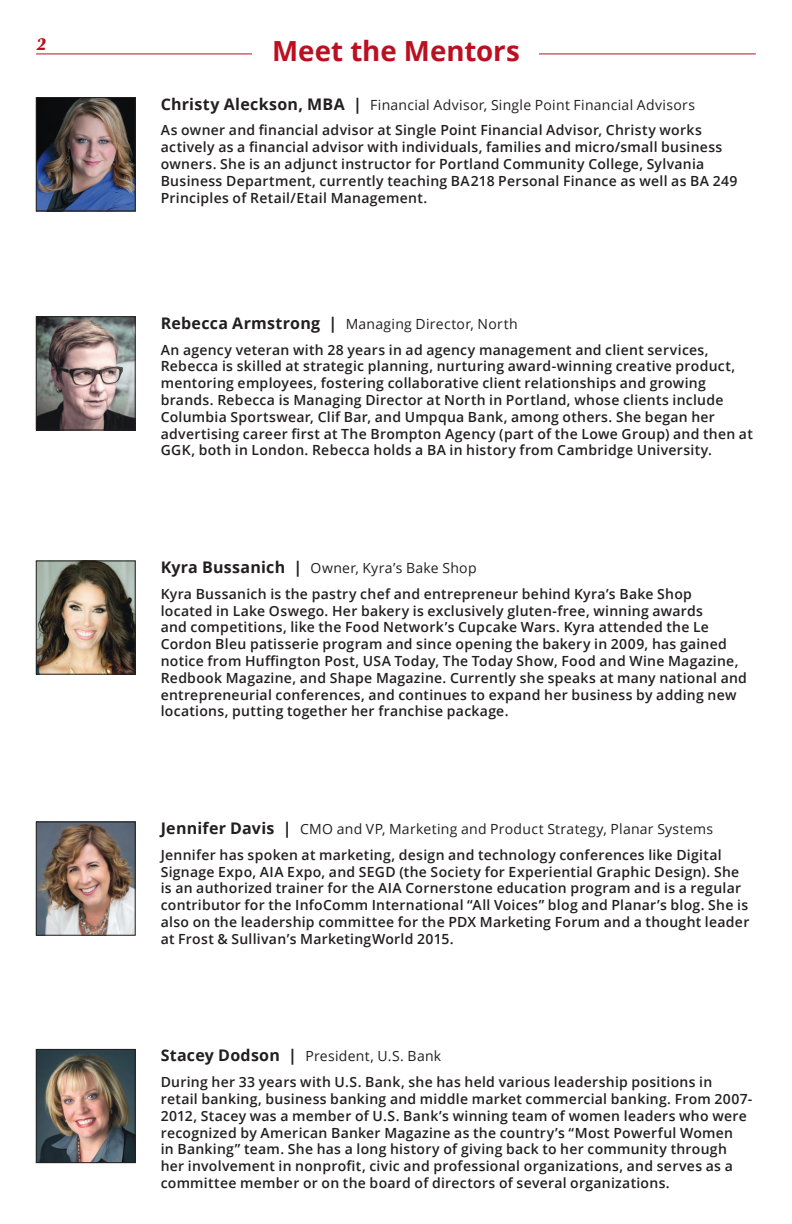
<style>
.page{position:relative;width:792px;height:1224px;background:#fff}
.page>*{position:absolute;margin:0;border:0;box-sizing:border-box;transform-origin:0 0}
.t1{font:700 27.8px "Open Sans";color:#ba1021}
.Title_Company{font:italic 800 18px "Acta";color:#ba1021}
.t2{font:600 14px/16.8px "Open Sans";letter-spacing:.02em;color:#231f20}
.Name{font:14px "Open Sans";letter-spacing:.02em;color:#231f20}
.s1{font-weight:700;font-size:16px}
</style>
<div class="page">
<hr style="left:36px;top:53px;width:719px;height:1px;background:#ba1021">
<div style="left:253px;top:36px;width:286px;height:29px;background:#fff"></div>
<img style="left:38px;top:99px;width:95px;height:110px">
<div style="left:36px;top:97px;width:99px;height:114px;border:1px solid #231f20"></div>
<img style="left:38px;top:318px;width:95px;height:110px">
<div style="left:36px;top:316px;width:99px;height:114px;border:1px solid #231f20"></div>
<img style="left:38px;top:563px;width:95px;height:109px">
<div style="left:36px;top:561px;width:99px;height:113px;border:1px solid #231f20"></div>
<img style="left:38px;top:824px;width:95px;height:109px">
<div style="left:36px;top:822px;width:99px;height:113px;border:1px solid #231f20"></div>
<img style="left:38px;top:1051px;width:95px;height:110px">
<div style="left:36px;top:1049px;width:99px;height:114px;border:1px solid #231f20"></div>
<p class="Title_Company" style="left:36px;top:32px;width:11px">2</p>
<p class="t1" style="left:272px;top:31px;width:249px">Meet the Mentors</p>
<p class="Name" style="left:161px;top:95px;width:536px"><span class="s1">Christy Aleckson, MBA |</span> Financial Advisor, Single Point Financial Advisors</p>
<p class="t2" style="left:161px;top:122px;width:578px">As owner and financial advisor at Single Point Financial Advisor, Christy works actively as a financial advisor with individuals, families and micro/small business owners. She is an adjunct instructor for Portland Community College, Sylvania Business Department, currently teaching BA218 Personal Finance as well as BA 249<br>Principles of Retail/Etail Management.</p>
<p class="Name" style="left:161px;top:314px;width:358px"><span class="s1">Rebecca Armstrong |</span> Managing Director, North</p>
<p class="t2" style="left:161px;top:341px;width:594px">An agency veteran with 28 years in ad agency management and client services, Rebecca is skilled at strategic planning, nurturing award-winning creative product, mentoring employees, fostering collaborative client relationships and growing brands. Rebecca is Managing Director at North in Portland, whose clients include Columbia Sportswear, Clif Bar, and Umpqua Bank, among others. She began her advertising career first at The Brompton Agency (part of the Lowe Group) and then at GGK, both in London. Rebecca holds a BA in history from Cambridge University.</p>
<p class="Name" style="left:161px;top:558px;width:317px"><span class="s1">Kyra Bussanich |</span> Owner, Kyra’s Bake Shop</p>
<p class="t2" style="left:161px;top:585px;width:588px">Kyra Bussanich is the pastry chef and entrepreneur behind Kyra’s Bake Shop located in Lake Oswego. Her bakery is exclusively gluten-free, winning awards<br>and competitions, like the Food Network’s Cupcake Wars. Kyra attended the Le Cordon Bleu patisserie program and since opening the bakery in 2009, has gained notice from Huffington Post, USA Today, The Today Show, Food and Wine Magazine, Redbook Magazine, and Shape Magazine. Currently she speaks at many national and entrepreneurial conferences, and continues to expand her business by adding new locations, putting together her franchise package.</p>
<p class="Name" style="left:161px;top:819px;width:554px"><span class="s1">Jennifer Davis |</span> CMO and VP, Marketing and Product Strategy, Planar Systems</p>
<p class="t2" style="left:161px;top:846px;width:590px">Jennifer has spoken at marketing, design and technology conferences like Digital Signage Expo, AIA Expo, and SEGD (the Society for Experiential Graphic Design). She is an authorized trainer for the AIA Cornerstone education program and is a regular contributor for the InfoComm International “All Voices” blog and Planar’s blog. She is also on the leadership committee for the PDX Marketing Forum and a thought leader at Frost &amp; Sullivan’s MarketingWorld 2015.</p>
<p class="Name" style="left:161px;top:1047px;width:282px"><span class="s1">Stacey Dodson |</span> President, U.S. Bank</p>
<p class="t2" style="left:161px;top:1073px;width:593px">During her 33 years with U.S. Bank, she has held various leadership positions in retail banking, business banking and middle market commercial banking. From 2007- 2012, Stacey was a member of U.S. Bank’s winning team of women leaders who were recognized by American Banker Magazine as the country’s “Most Powerful Women<br>in Banking” team. She has a long history of giving back to her community through her involvement in nonprofit, civic and professional organizations, and serves as a committee member or on the board of directors of several organizations.</p>
</div>
